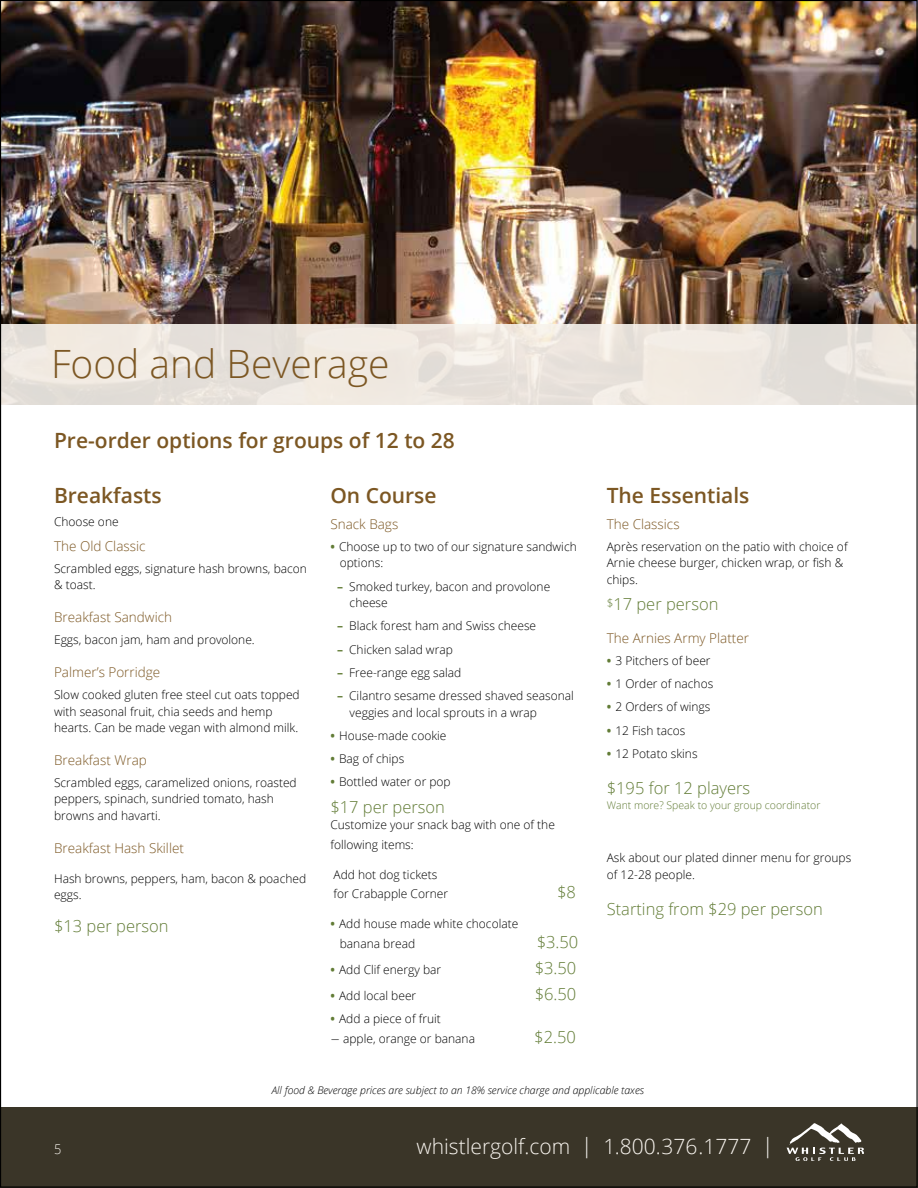
<style>
.page{position:relative;width:918px;height:1188px;background:#fff}
.page>*{position:absolute;margin:0;border:0;box-sizing:border-box;transform-origin:0 0}
.t1{font:300 39px "Open Sans";color:#7c5723}
.t2{font:600 21px "Open Sans";color:#7c5723}
.t3{font:300 21px "Open Sans";color:#f8f4ee}
.t4{font:300 16.5px "Open Sans";color:#627c36}
.t5{font:300 13.5px "Open Sans";color:#7c5723}
.t6{font:300 13.5px "Open Sans";color:#f8f4ee;scale:.95 1}
.t7{font:300 12px/16.5px "Open Sans";color:#000}
.t8{font:italic 300 10.5px "Open Sans";color:#000}
.t9{font:300 10.5px "Open Sans";color:#627c36}
.s1{font-weight:700;color:#627c36}
.s2{font-family:"Circe"}
.s3{color:#fcfaf7}
</style>
<div class="page">
<div style="left:0;top:1107px;width:918px;height:81px;background:#3a3528"></div>
<img style="left:2px;top:2px;width:914px;height:322px">
<svg style="left:787px;top:1123px;width:77px;height:38px"></svg>
<div style="left:0;top:324px;width:918px;height:81px;background:linear-gradient(to right,#ece6de,#eae4dd)"></div>
<h1 class="t1" style="left:51px;top:337px;width:340px">Food and Beverage</h1>
<h2 class="t2" style="left:54px;top:426px;width:402px">Pre-order options for groups of 12 to 28</h2>
<h2 class="t2" style="left:54px;top:481px;width:109px">Breakfasts</h2>
<p class="t7" style="left:54px;top:513px;width:66px">Choose one</p>
<p class="t5" style="left:54px;top:537px;width:93px">The Old Classic</p>
<p class="t7" style="left:54px;top:560px;width:254px">Scrambled eggs, signature hash browns, bacon &amp; toast.</p>
<p class="t5" style="left:54px;top:608px;width:120px">Breakfast Sandwich</p>
<p class="t7" style="left:54px;top:631px;width:202px">Eggs, bacon jam, ham and provolone.</p>
<p class="t5" style="left:54px;top:663px;width:108px">Palmer’s Porridge</p>
<p class="t7" style="left:54px;top:686px;width:247px">Slow cooked gluten free steel cut oats topped with seasonal fruit, chia seeds and hemp hearts. Can be made vegan with almond milk.</p>
<p class="t5" style="left:54px;top:751px;width:94px">Breakfast Wrap</p>
<p class="t7" style="left:54px;top:774px;width:244px">Scrambled eggs, caramelized onions, roasted peppers, spinach, sundried tomato, hash browns and havarti.</p>
<p class="t5" style="left:54px;top:839px;width:131px">Breakfast Hash Skillet</p>
<p class="t7" style="left:54px;top:870px;width:254px">Hash browns, peppers, ham, bacon &amp; poached eggs.</p>
<h3 class="t4" style="left:54px;top:915px;width:116px">$13 per person</h3>
<h2 class="t2" style="left:330px;top:481px;width:108px">On Course</h2>
<p class="t5" style="left:330px;top:515px;width:69px">Snack Bags</p>
<p class="t7" style="left:340px;top:538px;width:239px;text-indent:-9px"><span class="s1">•</span> Choose up to two of our signature sandwich options:</p>
<p class="t7" style="left:350px;top:578px;width:202px;text-indent:-12px"><span class="s1">–</span> Smoked turkey, bacon and provolone cheese</p>
<p class="t7" style="left:337px;top:617px;width:201px"><span class="s1">–</span> Black forest ham and Swiss cheese</p>
<p class="t7" style="left:337px;top:641px;width:117px"><span class="s1">–</span> Chicken salad wrap</p>
<p class="t7" style="left:337px;top:664px;width:126px"><span class="s1">–</span> Free-range egg salad</p>
<p class="t7" style="left:350px;top:687px;width:226px;text-indent:-12px"><span class="s1">–</span> Cilantro sesame dressed shaved seasonal veggies and local sprouts in a wrap</p>
<p class="t7" style="left:330px;top:727px;width:118px"><span class="s1">•</span> House-made cookie</p>
<p class="t7" style="left:330px;top:750px;width:75px"><span class="s1">•</span> Bag of chips</p>
<p class="t7" style="left:330px;top:773px;width:122px"><span class="s1">•</span> Bottled water or pop</p>
<h3 class="t4" style="left:330px;top:795px;width:116px">$17 per person</h3>
<p class="t7" style="left:330px;top:815px;width:226px;line-height:19.5px">Customize your snack bag with one of the following items:</p>
<p class="t7" style="left:334px;top:864px;width:116px;line-height:19.5px">Add hot dog tickets for Crabapple Corner</p>
<h3 class="t4" style="left:557px;top:881px;width:20px">$8</h3>
<p class="t7" style="left:340px;top:914px;width:180px;line-height:19.5px;text-indent:-9px"><span class="s1">•</span> Add house made white chocolate banana bread</p>
<h3 class="t4" style="left:537px;top:930px;width:43px">$3.50</h3>
<p class="t7" style="left:330px;top:961px;width:112px"><span class="s1">•</span> Add Clif energy bar</p>
<h3 class="t4" style="left:535px;top:957px;width:43px">$3.50</h3>
<p class="t7" style="left:330px;top:987px;width:87px"><span class="s1">•</span> Add local beer</p>
<h3 class="t4" style="left:535px;top:983px;width:43px">$6.50</h3>
<p class="t7" style="left:330px;top:1010px;width:112px"><span class="s1">•</span> Add a piece of fruit</p>
<p class="t7" style="left:330px;top:1030px;width:146px"><span class="s2">—</span> apple, orange or banana</p>
<h3 class="t4" style="left:534px;top:1026px;width:43px">$2.50</h3>
<h2 class="t2" style="left:607px;top:481px;width:144px">The Essentials</h2>
<p class="t5" style="left:607px;top:515px;width:74px">The Classics</p>
<p class="t7" style="left:607px;top:538px;width:242px">Après reservation on the patio with choice of<br>Arnie cheese burger, chicken wrap, or fish &amp; chips.</p>
<h3 class="t4" style="left:607px;top:593px;width:113px"><sup>$</sup>17 per person</h3>
<p class="t5" style="left:607px;top:629px;width:144px">The Arnies Army Platter</p>
<p class="t7" style="left:607px;top:652px;width:105px"><span class="s1">•</span> 3 Pitchers of beer</p>
<p class="t7" style="left:607px;top:675px;width:108px"><span class="s1">•</span> 1 Order of nachos</p>
<p class="t7" style="left:607px;top:699px;width:105px"><span class="s1">•</span> 2 Orders of wings</p>
<p class="t7" style="left:607px;top:722px;width:80px"><span class="s1">•</span> 12 Fish tacos</p>
<p class="t7" style="left:607px;top:745px;width:92px"><span class="s1">•</span> 12 Potato skins</p>
<h3 class="t4" style="left:607px;top:777px;width:145px">$195 for 12 players</h3>
<p class="t9" style="left:607px;top:798px;width:215px">Want more? Speak to your group coordinator</p>
<p class="t7" style="left:607px;top:849px;width:246px">Ask about our plated dinner menu for groups of 12-28 people.</p>
<h3 class="t4" style="left:607px;top:897px;width:218px">Starting from $29 per person</h3>
<p class="t8" style="left:272px;top:1083px;width:374px">All food &amp; Beverage prices are subject to an 18% service charge and applicable taxes</p>
<p class="t6" style="left:54px;top:1140px;width:9px">5</p>
<h2 class="t3" style="left:417px;top:1132px;width:359px">whistlergolf.com <span class="s3">|</span> 1.800.376.1777 <span class="s3">|</span></h2>
</div>
